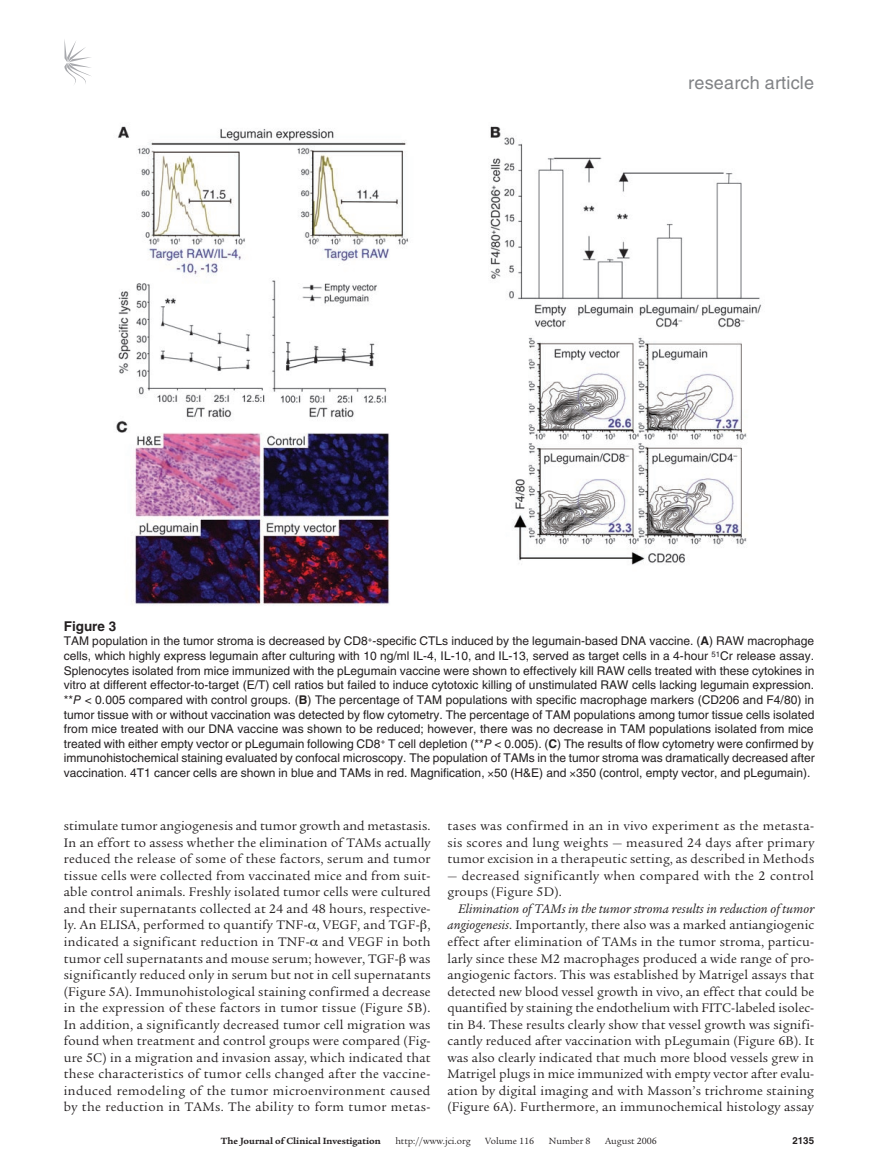
<style>
.page{position:relative;width:878px;height:1174px;background:#fff}
.page>*{position:absolute;margin:0;border:0;box-sizing:border-box;transform-origin:0 0}
.t1{font:18px "Helvetica LT Std";letter-spacing:.01em;color:#808285}
.t2{font:13.5px/16.5px "Legacy Serif Std";letter-spacing:.015em;color:#231f20;text-align:justify}
.t3{font:700 13.5px "Helvetica LT Std";color:#231f20}
.t4{font:12px/14.7px "Helvetica LT Std";color:#231f20;text-align:justify}
.t5{font:9.75px "Legacy Serif Std";color:#231f20}
.t6{font:700 9.75px "Legacy Serif Std";color:#231f20}
.t7{font:700 9.75px "Helvetica LT Std";color:#231f20}
.s1{font-weight:700}
.s2{font-style:italic}
</style>
<div class="page">
<svg style="left:64px;top:39px;width:27px;height:45px"></svg>
<img style="left:116px;top:126px;width:646px;height:480px">
<h1 class="t1" style="left:688px;top:72px;width:127px">research article</h1>
<p class="t3" style="left:64px;top:617px;width:54px">Figure 3</p>
<p class="t4" style="left:64px;top:634px;width:752px">TAM population in the tumor stroma is decreased by CD8<sup>+</sup>-specific CTLs induced by the legumain-based DNA vaccine. (<span class="s1">A</span>) RAW macrophage cells, which highly express legumain after culturing with 10 ng/ml IL-4, IL-10, and IL-13, served as target cells in a 4-hour <sup>51</sup>Cr release assay.<br>Splenocytes isolated from mice immunized with the pLegumain vaccine were shown to effectively kill RAW cells treated with these cytokines in vitro at different effector-to-target (E/T) cell ratios but failed to induce cytotoxic killing of unstimulated RAW cells lacking legumain expression. **<span class="s2">P</span> &lt; 0.005 compared with control groups. (<span class="s1">B</span>) The percentage of TAM populations with specific macrophage markers (CD206 and F4/80) in tumor tissue with or without vaccination was detected by flow cytometry. The percentage of TAM populations among tumor tissue cells isolated from mice treated with our DNA vaccine was shown to be reduced; however, there was no decrease in TAM populations isolated from mice treated with either empty vector or pLegumain following CD8<sup>+</sup> T cell depletion (**<span class="s2">P</span> &lt; 0.005). (<span class="s1">C</span>) The results of flow cytometry were confirmed by immunohistochemical staining evaluated by confocal microscopy. The population of TAMs in the tumor stroma was dramatically decreased after vaccination. 4T1 cancer cells are shown in blue and TAMs in red. Magnification, 50 (H&amp;E) and 350 (control, empty vector, and pLegumain).</p>
<p class="t2" style="left:64px;top:818px;width:368px">stimulate tumor angiogenesis and tumor growth and metastasis.<br>In an effort to assess whether the elimination of TAMs actually reduced the release of some of these factors, serum and tumor tissue cells were collected from vaccinated mice and from suit&shy;able control animals. Freshly isolated tumor cells were cultured and their supernatants collected at 24 and 48 hours, respective&shy;ly. An ELISA, performed to quantify TNF- , VEGF, and TGF- , indicated a significant reduction in TNF- and VEGF in both tumor cell supernatants and mouse serum; however, TGF- was significantly reduced only in serum but not in cell supernatants (Figure 5A). Immunohistological staining confirmed a decrease in the expression of these factors in tumor tissue (Figure 5B).<br>In addition, a significantly decreased tumor cell migration was found when treatment and control groups were compared (Fig&shy;ure 5C) in a migration and invasion assay, which indicated that these characteristics of tumor cells changed after the vaccine&shy;induced remodeling of the tumor microenvironment caused by the reduction in TAMs. The ability to form tumor metas-</p>
<p class="t2" style="left:447px;top:818px;width:368px">tases was confirmed in an in vivo experiment as the metasta&shy;sis scores and lung weights — measured 24 days after primary tumor excision in a therapeutic setting, as described in Methods</p>
<p class="t2" style="left:447px;top:867px;width:368px">— decreased significantly when compared with the 2 control groups (Figure 5D).</p>
<p class="t2" style="left:447px;top:900px;width:368px;text-indent:11px"><span class="s2">Elimination of TAMs in the tumor stroma results in reduction of tumor angiogenesis</span>. Importantly, there also was a marked antiangiogenic effect after elimination of TAMs in the tumor stroma, particu&shy;larly since these M2 macrophages produced a wide range of pro&shy;angiogenic factors. This was established by Matrigel assays that detected new blood vessel growth in vivo, an effect that could be quantified by staining the endothelium with FITC-labeled isolec&shy;tin B4. These results clearly show that vessel growth was signifi&shy;cantly reduced after vaccination with pLegumain (Figure 6B). It was also clearly indicated that much more blood vessels grew in Matrigel plugs in mice immunized with empty vector after evalu&shy;ation by digital imaging and with Masson’s trichrome staining (Figure 6A). Furthermore, an immunochemical histology assay</p>
<p class="t6" style="left:221px;top:1135px;width:161px">The Journal of Clinical Investigation</p>
<p class="t5" style="left:395px;top:1135px;width:77px">http://www.jci.org</p>
<p class="t5" style="left:485px;top:1135px;width:50px">Volume 116</p>
<p class="t5" style="left:549px;top:1135px;width:43px">Number 8</p>
<p class="t5" style="left:605px;top:1135px;width:53px">August 2006</p>
<p class="t7" style="left:792px;top:1134px;width:23px">2135</p>
</div>
